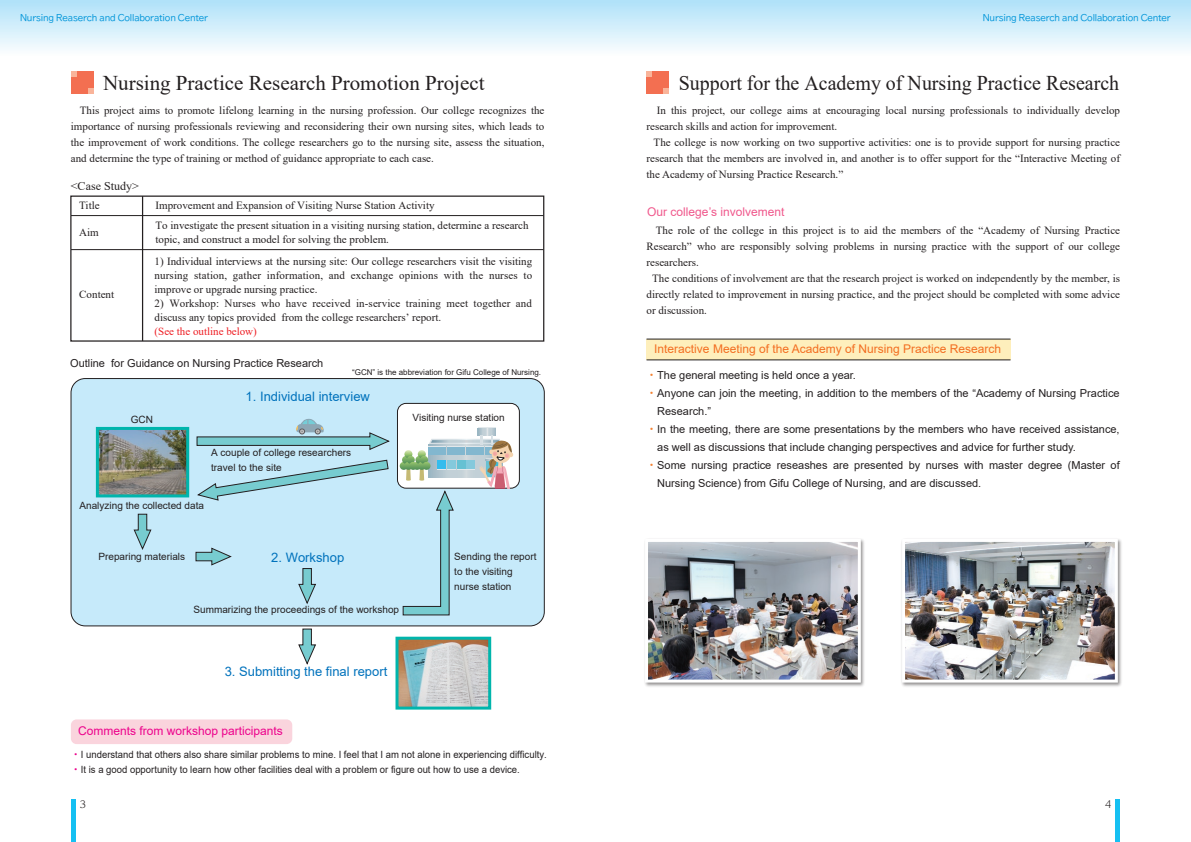
<style>
.page{position:relative;width:1191px;height:842px;background:#fff}
.page>*{position:absolute;margin:0;border:0;box-sizing:border-box;transform-origin:0 0}
.t1{font:21px "Times New Roman";color:#231f20;scale:.95 1}
.t2{font:21px "Times New Roman";color:#231f20}
.t3{font:13px "Arial";color:#0072bc}
.t4{font:12px "Arial";color:#f36e21}
.t5{font:12px "Arial";color:#ed028c}
.t6{font:12px "Arial";color:#f0588c}
.t7{font:12px "Times New Roman";color:#231f20}
.t8{font:11px/16px "Times New Roman";color:#231f20;text-align:justify}
.t9{font:11px "Arial";color:#231f20}
.t10{font:11px "Times New Roman";color:#ee1d23}
.t11{font:10px/15px "Arial";color:#231f20}
.t12{font:10px/15px "Arial";color:#231f20;scale:.95 1}
.t13{font:300 10px "UD Reimin Pro";color:#231f20}
.t14{font:9px "TB Go Std R";letter-spacing:-.02em;color:#0095d9}
.t15{font:8px "Arial";color:#231f20}
.s1{font-family:"Koz Go Pro";color:#ed028c}
.s2{font-family:"Koz Go Pro";color:#f48232}
</style>
<div class="page">
<div style="left:0;top:0;width:1191px;height:57px;background:linear-gradient(to bottom,#aee1f9,#fefefe)"></div>
<div style="left:646px;top:339px;width:364px;height:21px;background:#feefbc"></div>
<div style="left:71px;top:378px;width:473px;height:248px;background:#c6eafa;border-radius:14px"></div>
<div style="left:71px;top:378px;width:473px;height:248px;border:1px solid #231f20;border-radius:14px"></div>
<div style="left:397px;top:403px;width:122px;height:85px;background:#fff;border-radius:9px"></div>
<div style="left:397px;top:403px;width:122px;height:85px;border:1px solid #231f20;border-radius:9px"></div>
<div style="left:71px;top:71px;width:23px;height:23px;background:#f36f51"></div>
<svg style="left:88px;top:88px;width:6px;height:6px"></svg>
<svg style="left:71px;top:71px;width:6px;height:6px"></svg>
<div style="left:646px;top:71px;width:23px;height:23px;background:#f36f51"></div>
<svg style="left:663px;top:88px;width:6px;height:6px"></svg>
<svg style="left:646px;top:71px;width:6px;height:6px"></svg>
<hr style="left:71px;top:799px;width:4px;height:43px;background:#15c0f2">
<div style="left:1115px;top:799px;width:5px;height:43px;background:#15c0f2"></div>
<div style="left:70px;top:196px;width:474px;height:146px;border:1px solid #231f20"></div>
<hr style="left:71px;top:215px;width:473px;height:1px;background:#231f20">
<hr style="left:71px;top:249px;width:473px;height:1px;background:#231f20">
<hr style="left:142px;top:196px;width:1px;height:145px;background:#231f20">
<svg style="left:198px;top:460px;width:190px;height:40px"></svg>
<svg style="left:134px;top:514px;width:17px;height:35px"></svg>
<svg style="left:298px;top:568px;width:18px;height:36px"></svg>
<svg style="left:298px;top:629px;width:18px;height:35px"></svg>
<svg style="left:196px;top:548px;width:35px;height:17px"></svg>
<div style="left:71px;top:719px;width:221px;height:25px;background:#fad4dd;border-radius:6px"></div>
<img style="left:100px;top:431px;width:85px;height:62px">
<div style="left:96px;top:427px;width:93px;height:70px;border:3px solid #00b5ac"></div>
<img style="left:399px;top:641px;width:88px;height:65px">
<div style="left:395px;top:637px;width:96px;height:73px;border:3px solid #00b5ac"></div>
<svg style="left:197px;top:418px;width:192px;height:32px"></svg>
<img style="left:645px;top:539px;width:219px;height:148px">
<img style="left:649px;top:543px;width:208px;height:136px">
<div style="left:645px;top:539px;width:216px;height:144px;border:3px solid #fff"></div>
<img style="left:901px;top:539px;width:221px;height:148px">
<img style="left:906px;top:543px;width:207px;height:136px">
<div style="left:902px;top:539px;width:215px;height:144px;border:3px solid #fff"></div>
<hr style="left:646px;top:339px;width:364px;height:1px;background:#231f20">
<hr style="left:646px;top:360px;width:364px;height:1px;background:#231f20">
<svg style="left:478px;top:428px;width:17px;height:8px"></svg>
<svg style="left:478px;top:427px;width:17px;height:1px"></svg>
<svg style="left:400px;top:436px;width:113px;height:179px"></svg>
<p class="t14" style="left:20px;top:10px;width:190px">Nursing Reaserch and Collaboration Center</p>
<p class="t14" style="left:982px;top:10px;width:190px">Nursing Reaserch and Collaboration Center</p>
<h1 class="t2" style="left:103px;top:68px;width:383px">Nursing Practice Research Promotion Project</h1>
<p class="t8" style="left:71px;top:102px;width:475px;text-indent:9px">This project aims to promote lifelong learning in the nursing profession. Our college recognizes the importance of nursing professionals reviewing and reconsidering their own nursing sites, which leads to the improvement of work conditions. The college researchers go to the nursing site, assess the situation, and determine the type of training or method of guidance appropriate to each case.</p>
<p class="t7" style="left:71px;top:177px;width:69px">&lt;Case Study&gt;</p>
<p class="t8" style="left:79px;top:197px;width:22px">Title</p>
<p class="t8" style="left:79px;top:224px;width:21px">Aim</p>
<p class="t8" style="left:79px;top:286px;width:36px">Content</p>
<p class="t8" style="left:155px;top:196px;width:375px;line-height:19.5px">Improvement and Expansion of Visiting Nurse Station Activity<br>To investigate the present situation in a visiting nursing station, determine a research</p>
<p class="t8" style="left:155px;top:231px;width:235px">topic, and construct a model for solving the problem.</p>
<p class="t8" style="left:154px;top:254px;width:379px;line-height:14px">1) Individual interviews at the nursing site: Our college researchers visit the visiting nursing station, gather information, and exchange opinions with the nurses to improve or upgrade nursing practice.</p>
<p class="t8" style="left:154px;top:296px;width:379px;line-height:14px">2) Workshop: Nurses who have received in-service training meet together and discuss any topics provided from the college researchers’ report.</p>
<p class="t10" style="left:154px;top:323px;width:104px">(See the outline below)</p>
<p class="t9" style="left:70px;top:356px;width:255px">Outline for Guidance on Nursing Practice Research</p>
<p class="t15" style="left:352px;top:367px;width:190px">“GCN” is the abbreviation for Gifu College of Nursing.</p>
<p class="t11" style="left:131px;top:412px;width:24px">GCN</p>
<p class="t3" style="left:246px;top:387px;width:126px">1. Individual interview</p>
<p class="t11" style="left:211px;top:445px;width:142px">A couple of college researchers travel to the site</p>
<p class="t11" style="left:80px;top:498px;width:126px">Analyzing the collected data</p>
<p class="t11" style="left:412px;top:410px;width:94px">Visiting nurse station</p>
<p class="t11" style="left:98px;top:549px;width:88px">Preparing materials</p>
<p class="t3" style="left:271px;top:548px;width:74px">2. Workshop</p>
<p class="t11" style="left:193px;top:602px;width:207px">Summarizing the proceedings of the workshop</p>
<p class="t11" style="left:454px;top:549px;width:84px">Sending the report to the visiting nurse station</p>
<p class="t3" style="left:225px;top:662px;width:164px">3. Submitting the final report</p>
<p class="t5" style="left:78px;top:722px;width:206px">Comments from workshop participants</p>
<p class="t12" style="left:71px;top:747px;width:502px"><span class="s1">・</span>I understand that others also share similar problems to mine. I feel that I am not alone in experiencing difficulty.<span class="s1">・</span>It is a good opportunity to learn how other facilities deal with a problem or figure out how to use a device.</p>
<h1 class="t1" style="left:678px;top:68px;width:465px">Support for the Academy of Nursing Practice Research</h1>
<p class="t8" style="left:646px;top:102px;width:475px;text-indent:10px">In this project, our college aims at encouraging local nursing professionals to individually develop research skills and action for improvement.</p>
<p class="t8" style="left:646px;top:134px;width:475px;text-indent:7px">The college is now working on two supportive activities: one is to provide support for nursing practice research that the members are involved in, and another is to offer support for the “Interactive Meeting of the Academy of Nursing Practice Research.”</p>
<p class="t6" style="left:647px;top:203px;width:139px">Our college’s involvement</p>
<p class="t8" style="left:656px;top:222px;width:466px">The role of the college in this project is to aid the members of the “Academy of Nursing Practice</p>
<p class="t8" style="left:646px;top:238px;width:475px">Research” who are responsibly solving problems in nursing practice with the support of our college</p>
<p class="t8" style="left:646px;top:254px;width:54px">researchers.</p>
<p class="t8" style="left:652px;top:270px;width:469px">The conditions of involvement are that the research project is worked on independently by the member, is</p>
<p class="t8" style="left:646px;top:286px;width:475px">directly related to improvement in nursing practice, and the project should be completed with some advice</p>
<p class="t8" style="left:646px;top:302px;width:62px">or discussion.</p>
<p class="t4" style="left:654px;top:341px;width:348px">Interactive Meeting of the Academy of Nursing Practice Research</p>
<p class="t9" style="left:646px;top:368px;width:211px"><span class="s2">・</span>The general meeting is held once a year.</p>
<p class="t9" style="left:646px;top:386px;width:475px"><span class="s2">・</span>Anyone can join the meeting, in addition to the members of the “Academy of Nursing Practice</p>
<p class="t9" style="left:657px;top:404px;width:55px">Research.”</p>
<p class="t9" style="left:646px;top:422px;width:475px"><span class="s2">・</span>In the meeting, there are some presentations by the members who have received assistance,</p>
<p class="t9" style="left:657px;top:440px;width:420px">as well as discussions that include changing perspectives and advice for further study.</p>
<p class="t9" style="left:646px;top:458px;width:475px"><span class="s2">・</span>Some nursing practice reseashes are presented by nurses with master degree (Master of</p>
<p class="t9" style="left:657px;top:476px;width:326px">Nursing Science) from Gifu College of Nursing, and are discussed.</p>
<p class="t13" style="left:80px;top:796px;width:8px">3</p>
<p class="t13" style="left:1105px;top:796px;width:8px">4</p>
</div>
